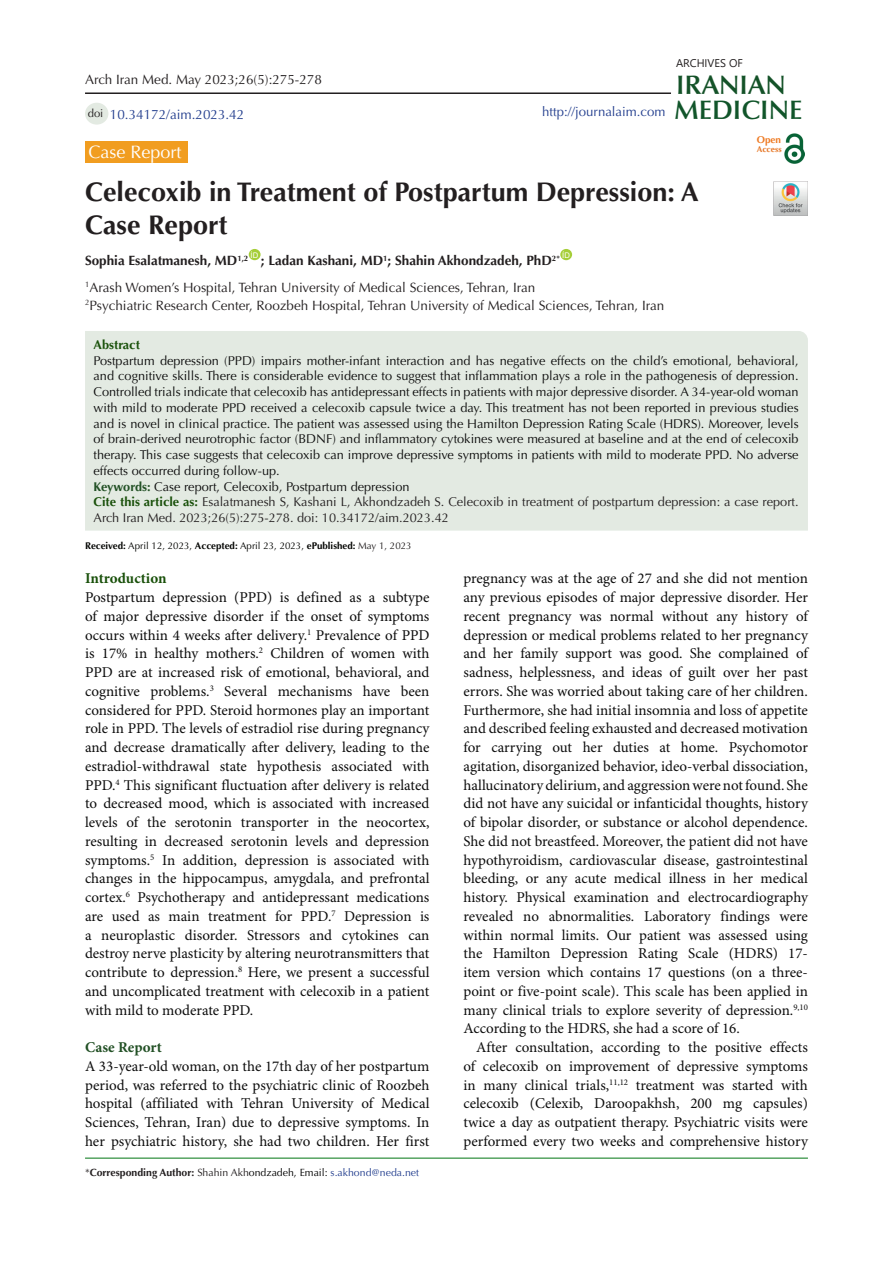
<style>
.page{position:relative;width:893px;height:1263px;background:#fff}
.page>*{position:absolute;margin:0;border:0;box-sizing:border-box;transform-origin:0 0}
.t1{font:700 27px/33px "Optima LT Std";color:#231f20}
.t2{font:600 26.85px "Optima LT Std";color:#11552a}
.t3{font:600 26.85px "Optima LT Std";color:#145228}
.t4{font:18px "Optima LT Std";color:#fff}
.t5{font:15px/18.8px "Minion Pro";color:#0d0d0d;text-align:justify}
.t6{font:700 15px "Minion Pro";letter-spacing:-.005em;color:#19500a}
.t7{font:700 15px "Minion Pro";letter-spacing:.005em;color:#225025}
.t8{font:13.5px "Optima LT Std";color:#231f20}
.t9{font:700 13.5px "Optima LT Std";color:#231f20}
.t10{font:13.5px "Optima LT Std";color:#25408f}
.t11{font:13.2px "Optima LT Std";color:#25408f}
.t12{font:12.75px/15.8px "Optima LT Std";color:#0d0d0d;text-align:justify}
.t13{font:12.75px/15.8px "Optima LT Std";color:#231f20}
.t14{font:700 12.75px "Optima LT Std";color:#19510a}
.t15{font:11.25px "Optima LT Std";color:#231f20}
.t16{font:11.1px "Segoe UI";color:#231f20}
.t17{font:700 10.5px "Optima LT Std";color:#231f20}
.t18{font:700 9.9px "Optima LT Std";color:#ee7a23}
.t19{font:700 9.75px "Optima LT Std";color:#040503}
.t20{font:700 8.4px "Optima LT Std";color:#e67625}
.t21{font:7.8px "Arial";color:#fff}
.s1{font-weight:700;color:#235126}
.s2{font-weight:700;color:#19500a}
.s3{font-weight:400}
.s4{font-weight:400;color:#231f20}
.s5{font-weight:400;color:#000}
.s6{font-weight:400;color:#25408f}
</style>
<div class="page">
<hr style="left:85px;top:1158px;width:723px;height:1px;background:#007513">
<div style="left:85px;top:141px;width:102px;height:22px;background:#f19d20"></div>
<div style="left:249px;top:249px;width:12px;height:11px;background:#a6ce39;border-radius:50%"></div>
<div style="left:560px;top:249px;width:12px;height:11px;background:#a6ce39;border-radius:50%"></div>
<div style="left:85px;top:331px;width:723px;height:200px;background:#e3eae2"></div>
<div style="left:85px;top:103px;width:23px;height:22px;background:#e3eae2;border-radius:50%"></div>
<hr style="left:85px;top:92px;width:586px;height:2px;background:#231f20">
<img style="left:785px;top:133px;width:19px;height:31px">
<img style="left:774px;top:182px;width:34px;height:34px">
<p class="t8" style="left:85px;top:72px;width:238px">Arch Iran Med. May 2023;26(5):275-278</p>
<p class="t15" style="left:88px;top:106px;width:17px">doi</p>
<p class="t10" style="left:110px;top:106px;width:136px">10.34172/aim.2023.42</p>
<p class="t11" style="left:542px;top:104px;width:125px">http://journalaim.com</p>
<p class="t16" style="left:676px;top:52px;width:68px">ARCHIVES OF</p>
<p class="t3" style="left:676px;top:69px;width:111px">IRANIAN</p>
<p class="t2" style="left:674px;top:94px;width:130px">MEDICINE</p>
<p class="t4" style="left:89px;top:141px;width:95px">Case Report</p>
<p class="t1" style="left:85px;top:176px;width:615px">Celecoxib in Treatment of Postpartum Depression: A<br>Case Report</p>
<p class="t9" style="left:85px;top:253px;width:165px">Sophia Esalatmanesh, MD<sup>1,2</sup></p>
<p class="t21" style="left:251px;top:250px;width:9px">ID</p>
<p class="t21" style="left:562px;top:250px;width:9px">ID</p>
<p class="t9" style="left:261px;top:253px;width:300px">; Ladan Kashani, MD<sup>1</sup>; Shahin Akhondzadeh, PhD<sup>2*</sup></p>
<p class="t8" style="left:85px;top:279px;width:452px"><sup>1</sup>Arash Women’s Hospital, Tehran University of Medical Sciences, Tehran, Iran</p>
<p class="t8" style="left:85px;top:297px;width:581px"><sup>2</sup>Psychiatric Research Center, Roozbeh Hospital, Tehran University of Medical Sciences, Tehran, Iran</p>
<p class="t18" style="left:757px;top:134px;width:26px">Open</p>
<p class="t20" style="left:757px;top:144px;width:26px">Access</p>
<p class="t14" style="left:94px;top:337px;width:48px">Abstract</p>
<p class="t12" style="left:94px;top:353px;width:707px">Postpartum depression (PPD) impairs mother-infant interaction and has negative effects on the child’s emotional, behavioral, and cognitive skills. There is considerable evidence to suggest that inflammation plays a role in the pathogenesis of depression.<br>Controlled trials indicate that celecoxib has antidepressant effects in patients with major depressive disorder. A 34-year-old woman with mild to moderate PPD received a celecoxib capsule twice a day. This treatment has not been reported in previous studies and is novel in clinical practice. The patient was assessed using the Hamilton Depression Rating Scale (HDRS). Moreover, levels of brain-derived neurotrophic factor (BDNF) and inflammatory cytokines were measured at baseline and at the end of celecoxib therapy. This case suggests that celecoxib can improve depressive symptoms in patients with mild to moderate PPD. No adverse effects occurred during follow-up.</p>
<p class="t12" style="left:94px;top:479px;width:317px"><span class="s1">Keywords:</span> Case report, Celecoxib, Postpartum depression</p>
<p class="t13" style="left:94px;top:494px;width:707px"><span class="s2">Cite this article as:</span> Esalatmanesh S, Kashani L, Akhondzadeh S. Celecoxib in treatment of postpartum depression: a case report.<br>Arch Iran Med. 2023;26(5):275-278. doi: 10.34172/aim.2023.42</p>
<p class="t19" style="left:85px;top:540px;width:328px">Received: <span class="s3">April 12, 2023,</span> Accepted: <span class="s3">April 23, 2023,</span> ePublished: <span class="s4">May 1, 2023</span></p>
<p class="t6" style="left:85px;top:568px;width:83px">Introduction</p>
<p class="t5" style="left:85px;top:589px;width:346px">Postpartum depression (PPD) is defined as a subtype of major depressive disorder if the onset of symptoms occurs within 4 weeks after delivery.<sup>1</sup> Prevalence of PPD is 17% in healthy mothers.<sup>2</sup> Children of women with PPD are at increased risk of emotional, behavioral, and cognitive problems.<sup>3</sup> Several mechanisms have been considered for PPD. Steroid hormones play an important role in PPD. The levels of estradiol rise during pregnancy and decrease dramatically after delivery, leading to the estradiol-withdrawal state hypothesis associated with PPD.<sup>4</sup> This significant fluctuation after delivery is related to decreased mood, which is associated with increased levels of the serotonin transporter in the neocortex, resulting in decreased serotonin levels and depression symptoms.<sup>5</sup> In addition, depression is associated with changes in the hippocampus, amygdala, and prefrontal cortex.<sup>6</sup> Psychotherapy and antidepressant medications are used as main treatment for PPD.<sup>7</sup> Depression is a neuroplastic disorder. Stressors and cytokines can destroy nerve plasticity by altering neurotransmitters that contribute to depression.<sup>8</sup> Here, we present a successful and uncomplicated treatment with celecoxib in a patient with mild to moderate PPD.</p>
<p class="t7" style="left:85px;top:1037px;width:78px">Case Report</p>
<p class="t5" style="left:85px;top:1057px;width:346px">A 33-year-old woman, on the 17th day of her postpartum period, was referred to the psychiatric clinic of Roozbeh hospital (affiliated with Tehran University of Medical Sciences, Tehran, Iran) due to depressive symptoms. In her psychiatric history, she had two children. Her first</p>
<p class="t17" style="left:85px;top:1166px;width:335px"><span class="s3">*</span>Corresponding Author: <span class="s3">Shahin Akh</span><span class="s5">ondzadeh, Email:</span> <span class="s6">s.akhond@neda.net</span></p>
<p class="t5" style="left:463px;top:570px;width:346px">pregnancy was at the age of 27 and she did not mention any previous episodes of major depressive disorder. Her recent pregnancy was normal without any history of depression or medical problems related to her pregnancy and her family support was good. She complained of sadness, helplessness, and ideas of guilt over her past errors. She was worried about taking care of her children.<br>Furthermore, she had initial insomnia and loss of appetite and described feeling exhausted and decreased motivation for carrying out her duties at home. Psychomotor agitation, disorganized behavior, ideo-verbal dissociation, hallucinatory delirium, and aggression were not found. She did not have any suicidal or infanticidal thoughts, history of bipolar disorder, or substance or alcohol dependence.<br>She did not breastfeed. Moreover, the patient did not have hypothyroidism, cardiovascular disease, gastrointestinal bleeding, or any acute medical illness in her medical history. Physical examination and electrocardiography revealed no abnormalities. Laboratory findings were within normal limits. Our patient was assessed using the Hamilton Depression Rating Scale (HDRS) 17- item version which contains 17 questions (on a three&shy;point or five-point scale). This scale has been applied in many clinical trials to explore severity of depression.<sup>9,10<br></sup>According to the HDRS, she had a score of 16.</p>
<p class="t5" style="left:463px;top:1039px;width:346px;text-indent:13px">After consultation, according to the positive effects of celecoxib on improvement of depressive symptoms in many clinical trials,<sup>11,12</sup> treatment was started with celecoxib (Celexib, Daroopakhsh, 200 mg capsules) twice a day as outpatient therapy. Psychiatric visits were performed every two weeks and comprehensive history</p>
</div>
